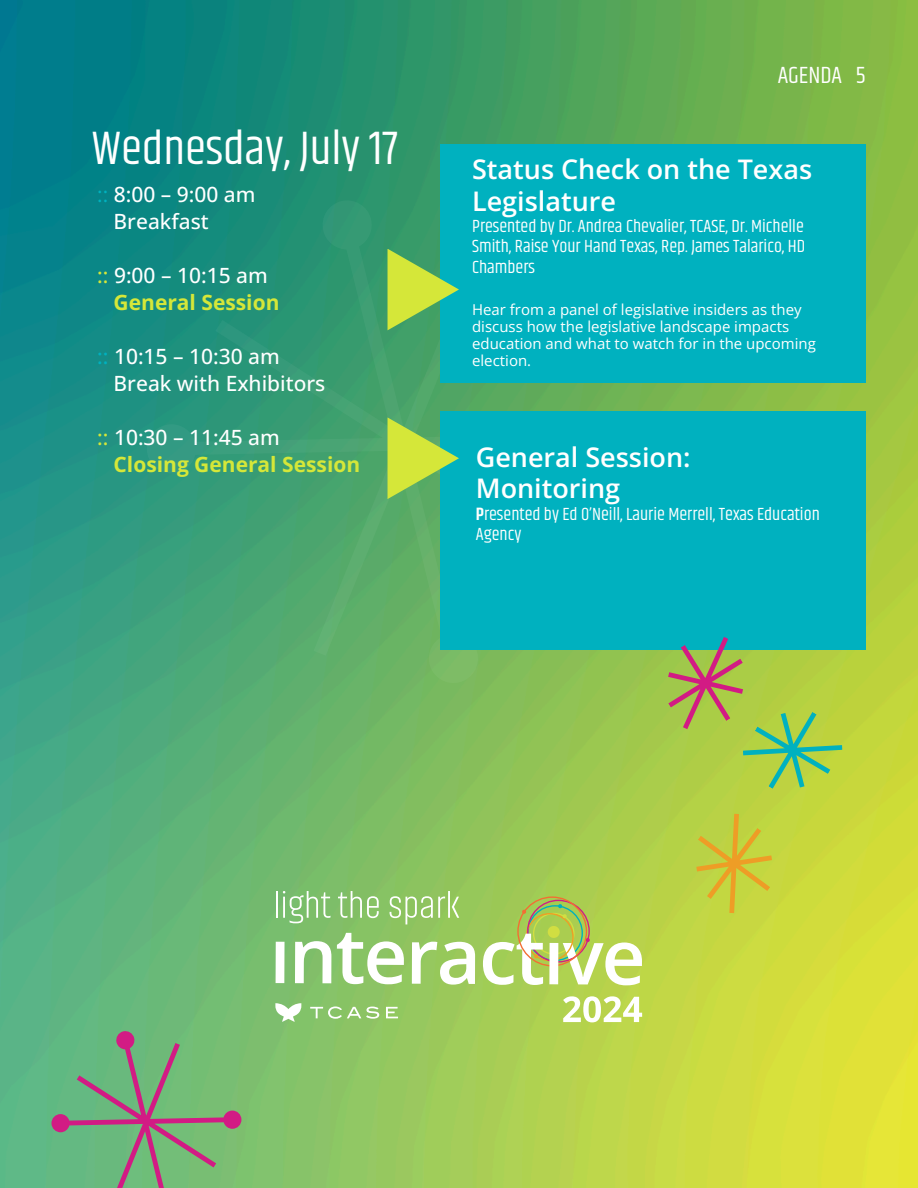
<style>
.page{position:relative;width:918px;height:1188px;background:#fff}
.page>*{position:absolute;margin:0;border:0;box-sizing:border-box;transform-origin:0 0}
.t1{font:48px "Khand";color:#fff}
.t2{font:600 27px/31.5px "Open Sans";color:#fff}
.t3{font:24px "Khand";color:#fff}
.t4{font:700 21px/27px "Open Sans";color:#d5e739}
.t5{font:500 21px/27px "Open Sans";color:#fff}
.t6{font:18px/20.2px "Khand";color:#fff;text-align:justify}
.t7{font:15px/16.8px "Open Sans";color:#fff}
.s1{font-weight:400;color:#00b1bf}
.s2{font-weight:500}
.s3{font-weight:500;color:#fff}
.s4{color:#00b1bf}
.s5{font-weight:600}
</style>
<div class="page">
<img style="left:0;top:0;width:918px;height:1188px">
<svg style="left:147px;top:200px;width:515px;height:483px;background:#3e9f71"></svg>
<div style="left:440px;top:145px;width:426px;height:238px;background:#00b1bf"></div>
<div style="left:440px;top:411px;width:426px;height:239px;background:#00b1bf"></div>
<svg style="left:388px;top:249px;width:71px;height:81px"></svg>
<svg style="left:388px;top:417px;width:71px;height:82px"></svg>
<svg style="left:51px;top:1031px;width:191px;height:157px;background:#79a77b"></svg>
<svg style="left:275px;top:1003px;width:26px;height:19px"></svg>
<svg style="left:310px;top:1006px;width:69px;height:13px"></svg>
<svg style="left:386px;top:1007px;width:12px;height:11px"></svg>
<svg style="left:483px;top:637px;width:368px;height:348px;background:#a6c953"></svg>
<div style="left:276px;top:942px;width:9px;height:41px;background:#fff"></div>
<svg style="left:295px;top:941px;width:36px;height:42px"></svg>
<svg style="left:337px;top:933px;width:67px;height:51px"></svg>
<svg style="left:412px;top:942px;width:63px;height:43px"></svg>
<svg style="left:563px;top:996px;width:79px;height:26px"></svg>
<hr style="left:276px;top:891px;width:2px;height:27px;background:#fff">
<svg style="left:283px;top:891px;width:48px;height:32px;background:#97cb8a"></svg>
<svg style="left:338px;top:891px;width:41px;height:27px"></svg>
<svg style="left:390px;top:891px;width:69px;height:33px;background:#a4cf7c"></svg>
<h2 class="t1" style="left:92px;top:113px;width:308px">Wednesday, July 17</h2>
<h2 class="t5" style="left:97px;top:180px;width:160px"><span class="s1">::</span> 8:00 – 9:00 am</h2>
<h1 class="t5" style="left:114px;top:207px;width:97px">Breakfast</h1>
<h1 class="t4" style="left:114px;top:261px;width:167px;text-indent:-16px"><span class="s2">::</span> <span class="s3">9:00 – 10:15 am<br></span>General Session</h1>
<h3 class="t5" style="left:114px;top:342px;width:213px;text-indent:-16px"><span class="s4">::</span> 10:15 – 10:30 am<br>Break with Exhibitors</h3>
<h3 class="t4" style="left:114px;top:423px;width:248px;text-indent:-16px"><span class="s2">::</span> <span class="s3">10:30 – 11:45 am<br></span>Closing General Session</h3>
<p class="t3" style="left:778px;top:58px;width:90px">AGENDA 5</p>
<h3 class="t2" style="left:472px;top:153px;width:342px">Status Check on the Texas<br>Legislature</h3>
<h3 class="t6" style="left:472px;top:217px;width:335px">Presented by Dr. Andrea Chevalier, TCASE, Dr. Michelle Smith, Raise Your Hand Texas, Rep. James Talarico, HD Chambers</h3>
<h4 class="t7" style="left:472px;top:301px;width:345px">Hear from a panel of legislative insiders as they discuss how the legislative landscape impacts education and what to watch for in the upcoming election.</h4>
<p class="t2" style="left:476px;top:441px;width:216px">General Session:<br>Monitoring</p>
<p class="t6" style="left:476px;top:504px;width:345px"><span class="s5">P</span>resented by Ed O’Neill, Laurie Merrell, Texas Education<br>Agency</p>
</div>
